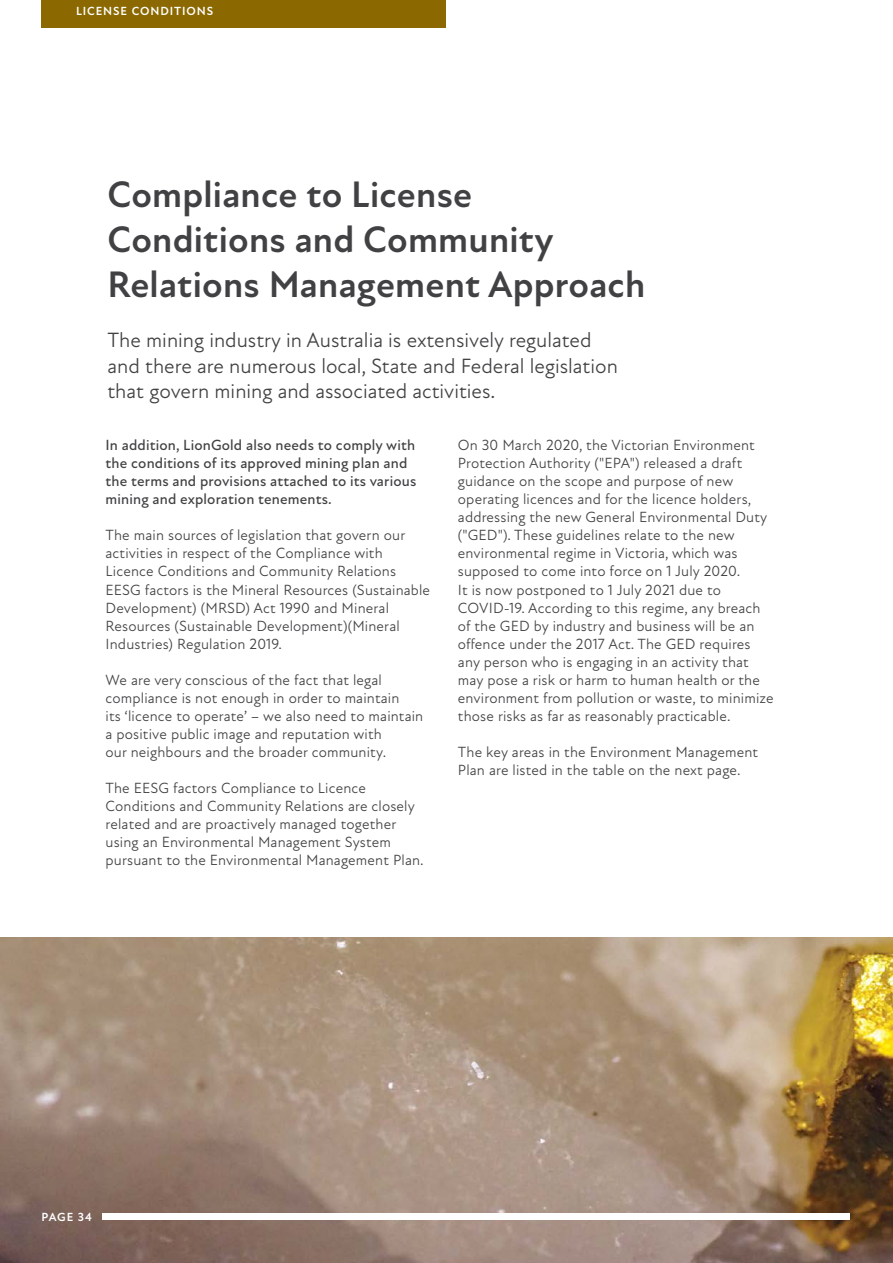
<style>
.page{position:relative;width:893px;height:1263px;background:#fff}
.page>*{position:absolute;margin:0;border:0;box-sizing:border-box;transform-origin:0 0}
.t1{font:700 37.5px/45px "Atten New";letter-spacing:.005em;color:#414042}
.t2{font:21px/25.5px "Atten New";color:#414042}
.t3{font:15px/18px "Atten New";letter-spacing:.01em;color:#414042}
.t4{font:500 15px/18px "Atten New";letter-spacing:.01em;color:#414042}
.t5{font:700 12px "Atten New";letter-spacing:.075em;color:#fff}
</style>
<div class="page">
<div style="left:41px;top:0;width:404px;height:28px;background:#8b6900"></div>
<img style="left:0;top:938px;width:893px;height:325px">
<div style="left:102px;top:1214px;width:747px;height:6px;background:#fff"></div>
<p class="t5" style="left:76px;top:4px;width:139px">LICENSE CONDITIONS</p>
<h1 class="t1" style="left:107px;top:173px;width:539px">Compliance to License<br>Conditions and Community<br>Relations Management Approach</h1>
<h2 class="t2" style="left:107px;top:328px;width:512px">The mining industry in Australia is extensively regulated and there are numerous local, State and Federal legislation that govern mining and associated activities.</h2>
<p class="t4" style="left:106px;top:437px;width:312px">In addition, LionGold also needs to comply with the conditions of its approved mining plan and the terms and provisions attached to its various mining and exploration tenements.</p>
<p class="t3" style="left:106px;top:527px;width:326px">The main sources of legislation that govern our activities in respect of the Compliance with Licence Conditions and Community Relations EESG factors is the Mineral Resources (Sustainable Development) (MRSD) Act 1990 and Mineral Resources (Sustainable Development)(Mineral Industries) Regulation 2019.</p>
<p class="t3" style="left:106px;top:671px;width:319px">We are very conscious of the fact that legal compliance is not enough in order to maintain<br>its ‘licence to operate’ – we also need to maintain a positive public image and reputation with<br>our neighbours and the broader community.</p>
<p class="t3" style="left:106px;top:779px;width:320px">The EESG factors Compliance to Licence Conditions and Community Relations are closely related and are proactively managed together using an Environmental Management System pursuant to the Environmental Management Plan.</p>
<p class="t3" style="left:458px;top:437px;width:317px">On 30 March 2020, the Victorian Environment Protection Authority ("EPA") released a draft guidance on the scope and purpose of new operating licences and for the licence holders, addressing the new General Environmental Duty ("GED"). These guidelines relate to the new environmental regime in Victoria, which was supposed to come into force on 1 July 2020.<br>It is now postponed to 1 July 2021 due to COVID-19. According to this regime, any breach of the GED by industry and business will be an offence under the 2017 Act. The GED requires any person who is engaging in an activity that may pose a risk or harm to human health or the environment from pollution or waste, to minimize those risks as far as reasonably practicable.</p>
<p class="t3" style="left:458px;top:743px;width:302px">The key areas in the Environment Management<br>Plan are listed in the table on the next page.</p>
<p class="t5" style="left:42px;top:1210px;width:52px">PAGE 34</p>
</div>
